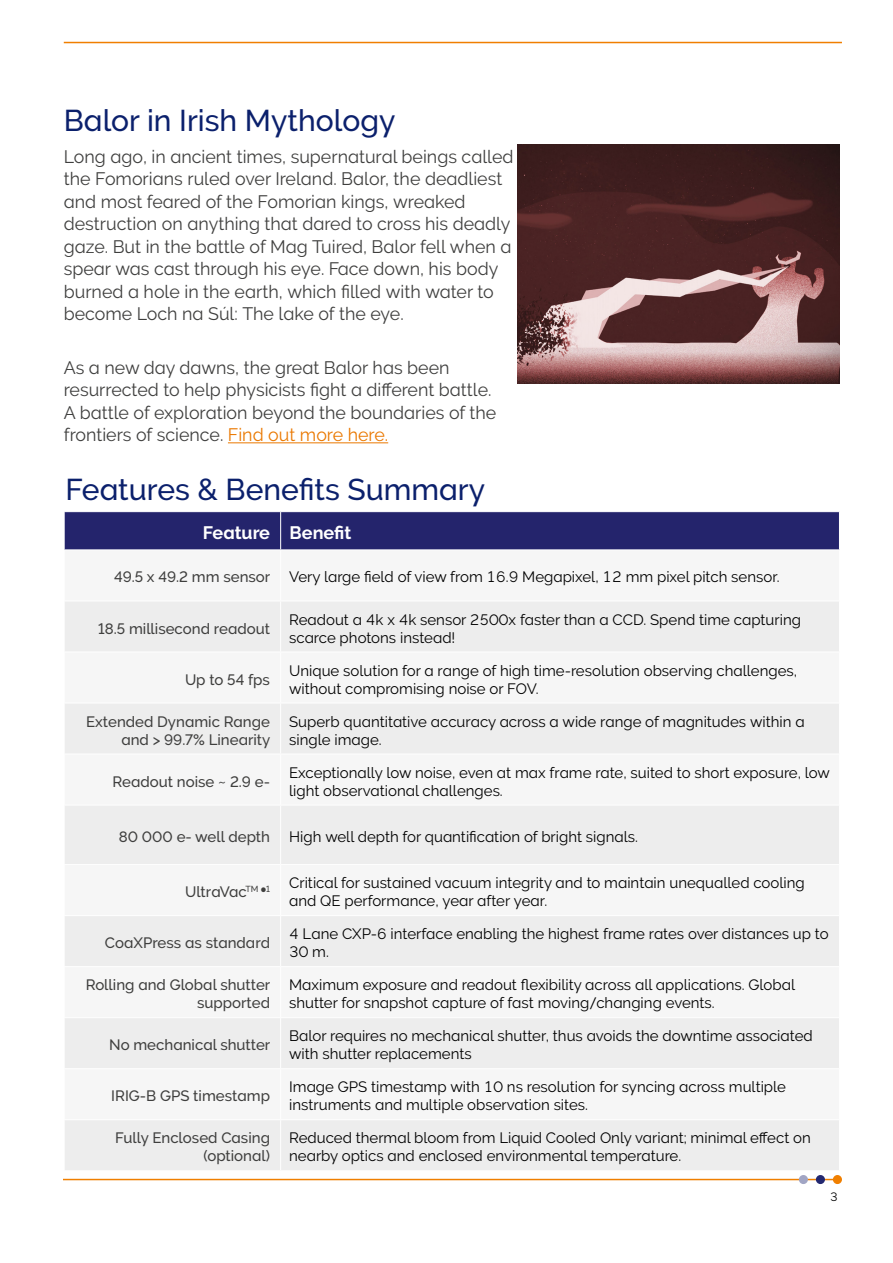
<style>
.page{position:relative;width:893px;height:1263px;background:#fff}
.page>*{position:absolute;margin:0;border:0;box-sizing:border-box;transform-origin:0 0}
.t1{font:30px "Oxford Raleway Medium";color:#0b206c}
.t2{font:18px/22.5px "Oxford Raleway Regular";color:#3f3f3e}
.t3{font:18px "Oxford Raleway Bold";color:#fff}
.t4{font:15px/18px "Oxford Raleway Regular";color:#000}
.t5{font:15px/18px "Oxford Raleway Medium";color:#3f3f3e;text-align:right}
.t6{font:12px "Oxford Raleway Regular";color:#000}
.s1{color:#ea7800}
</style>
<div class="page">
<hr style="left:64px;top:42px;width:778px;height:1px;background:#f07f00">
<hr style="left:64px;top:1179px;width:771px;height:1px;background:#f07f00">
<div style="left:834px;top:1176px;width:7px;height:7px;background:#f07f00;border-radius:50%"></div>
<div style="left:833px;top:1175px;width:9px;height:9px;border:2px solid #f07f00;border-radius:50%"></div>
<div style="left:800px;top:1176px;width:7px;height:7px;background:#a1a5c4;border-radius:50%"></div>
<div style="left:799px;top:1175px;width:9px;height:9px;border:2px solid #a1a5c4;border-radius:50%"></div>
<div style="left:817px;top:1176px;width:7px;height:7px;background:#232870;border-radius:50%"></div>
<div style="left:816px;top:1175px;width:9px;height:9px;border:2px solid #232870;border-radius:50%"></div>
<div style="left:65px;top:512px;width:774px;height:37px;background:#24246c"></div>
<svg style="left:65px;top:602px;width:774px;height:568px;fill:#ededed"></svg>
<hr style="left:280px;top:512px;width:1px;height:37px;background:#fff">
<hr style="left:280px;top:601px;width:1px;height:51px;background:#fff">
<hr style="left:280px;top:652px;width:1px;height:51px;background:#fff">
<hr style="left:280px;top:703px;width:1px;height:51px;background:#fff">
<hr style="left:280px;top:754px;width:1px;height:51px;background:#fff">
<hr style="left:280px;top:805px;width:1px;height:59px;background:#fff">
<hr style="left:280px;top:865px;width:1px;height:50px;background:#fff">
<hr style="left:280px;top:916px;width:1px;height:50px;background:#fff">
<hr style="left:280px;top:967px;width:1px;height:50px;background:#fff">
<hr style="left:280px;top:1018px;width:1px;height:50px;background:#fff">
<hr style="left:280px;top:1069px;width:1px;height:50px;background:#fff">
<hr style="left:280px;top:1120px;width:1px;height:50px;background:#fff">
<hr style="left:64px;top:652px;width:217px;height:1px;background:#fff">
<hr style="left:64px;top:703px;width:217px;height:1px;background:#fff">
<hr style="left:64px;top:754px;width:217px;height:1px;background:#fff">
<hr style="left:64px;top:805px;width:217px;height:1px;background:#fff">
<hr style="left:64px;top:864px;width:217px;height:1px;background:#fff">
<hr style="left:64px;top:915px;width:217px;height:1px;background:#fff">
<hr style="left:64px;top:966px;width:217px;height:1px;background:#fff">
<hr style="left:64px;top:1017px;width:217px;height:1px;background:#fff">
<hr style="left:64px;top:1068px;width:217px;height:1px;background:#fff">
<hr style="left:64px;top:1119px;width:217px;height:1px;background:#fff">
<hr style="left:281px;top:652px;width:559px;height:1px;background:#fff">
<hr style="left:281px;top:703px;width:559px;height:1px;background:#fff">
<hr style="left:281px;top:754px;width:559px;height:1px;background:#fff">
<hr style="left:281px;top:805px;width:559px;height:1px;background:#fff">
<hr style="left:281px;top:864px;width:559px;height:1px;background:#fff">
<hr style="left:281px;top:915px;width:559px;height:1px;background:#fff">
<hr style="left:281px;top:966px;width:559px;height:1px;background:#fff">
<hr style="left:281px;top:1017px;width:559px;height:1px;background:#fff">
<hr style="left:281px;top:1068px;width:559px;height:1px;background:#fff">
<hr style="left:281px;top:1119px;width:559px;height:1px;background:#fff">
<img style="left:518px;top:145px;width:321px;height:238px">
<hr style="left:228px;top:442px;width:160px;height:1px;background:#ea7800">
<h1 class="t1" style="left:64px;top:103px;width:333px">Balor in Irish Mythology</h1>
<p class="t2" style="left:64px;top:145px;width:451px">Long ago, in ancient times, supernatural beings called the Fomorians ruled over Ireland. Balor, the deadliest and most feared of the Fomorian kings, wreaked destruction on anything that dared to cross his deadly gaze. But in the battle of Mag Tuired, Balor fell when a spear was cast through his eye. Face down, his body burned a hole in the earth, which filled with water to become Loch na Súl: The lake of the eye.</p>
<p class="t2" style="left:64px;top:356px;width:434px">As a new day dawns, the great Balor has been resurrected to help physicists fight a different battle.<br>A battle of exploration beyond the boundaries of the frontiers of science. <span class="s1">Find out more here.</span></p>
<h1 class="t1" style="left:65px;top:472px;width:421px">Features &amp; Benefits Summary</h1>
<p class="t3" style="left:203px;top:523px;width:150px">Feature Benefit</p>
<p class="t5" style="left:114px;top:568px;width:158px">49.5 x 49.2 mm sensor</p>
<p class="t4" style="left:289px;top:568px;width:492px">Very large field of view from 16.9 Megapixel, 12 mm pixel pitch sensor.</p>
<p class="t5" style="left:98px;top:619px;width:173px">18.5 millisecond readout</p>
<p class="t4" style="left:289px;top:610px;width:513px">Readout a 4k x 4k sensor 2500x faster than a CCD. Spend time capturing scarce photons instead!</p>
<p class="t5" style="left:185px;top:670px;width:87px">Up to 54 fps</p>
<p class="t4" style="left:289px;top:661px;width:510px">Unique solution for a range of high time-resolution observing challenges, without compromising noise or FOV.</p>
<p class="t5" style="left:86px;top:712px;width:186px">Extended Dynamic Range and &gt; 99.7% Linearity</p>
<p class="t4" style="left:289px;top:712px;width:517px">Superb quantitative accuracy across a wide range of magnitudes within a single image.</p>
<p class="t5" style="left:113px;top:772px;width:159px">Readout noise ~ 2.9 e-</p>
<p class="t4" style="left:289px;top:763px;width:542px">Exceptionally low noise, even at max frame rate, suited to short exposure, low light observational challenges.</p>
<p class="t5" style="left:119px;top:828px;width:153px">80 000 e- well depth</p>
<p class="t4" style="left:289px;top:828px;width:350px">High well depth for quantification of bright signals.</p>
<p class="t5" style="left:185px;top:883px;width:86px">UltraVac<sup>TM</sup> <sup>•1</sup></p>
<p class="t4" style="left:289px;top:874px;width:517px">Critical for sustained vacuum integrity and to maintain unequalled cooling and QE performance, year after year.</p>
<p class="t5" style="left:105px;top:934px;width:167px">CoaXPress as standard</p>
<p class="t4" style="left:289px;top:925px;width:541px">4 Lane CXP-6 interface enabling the highest frame rates over distances up to<br>30 m.</p>
<p class="t5" style="left:86px;top:976px;width:186px">Rolling and Global shutter supported</p>
<p class="t4" style="left:289px;top:976px;width:507px">Maximum exposure and readout flexibility across all applications. Global shutter for snapshot capture of fast moving/changing events.</p>
<p class="t5" style="left:109px;top:1036px;width:163px">No mechanical shutter</p>
<p class="t4" style="left:289px;top:1027px;width:525px">Balor requires no mechanical shutter, thus avoids the downtime associated with shutter replacements</p>
<p class="t5" style="left:111px;top:1087px;width:160px">IRIG-B GPS timestamp</p>
<p class="t4" style="left:289px;top:1078px;width:498px">Image GPS timestamp with 10 ns resolution for syncing across multiple instruments and multiple observation sites.</p>
<p class="t5" style="left:115px;top:1129px;width:156px">Fully Enclosed Casing (optional)</p>
<p class="t4" style="left:289px;top:1129px;width:523px">Reduced thermal bloom from Liquid Cooled Only variant; minimal effect on nearby optics and enclosed environmental temperature.</p>
<p class="t6" style="left:830px;top:1190px;width:9px">3</p>
</div>
